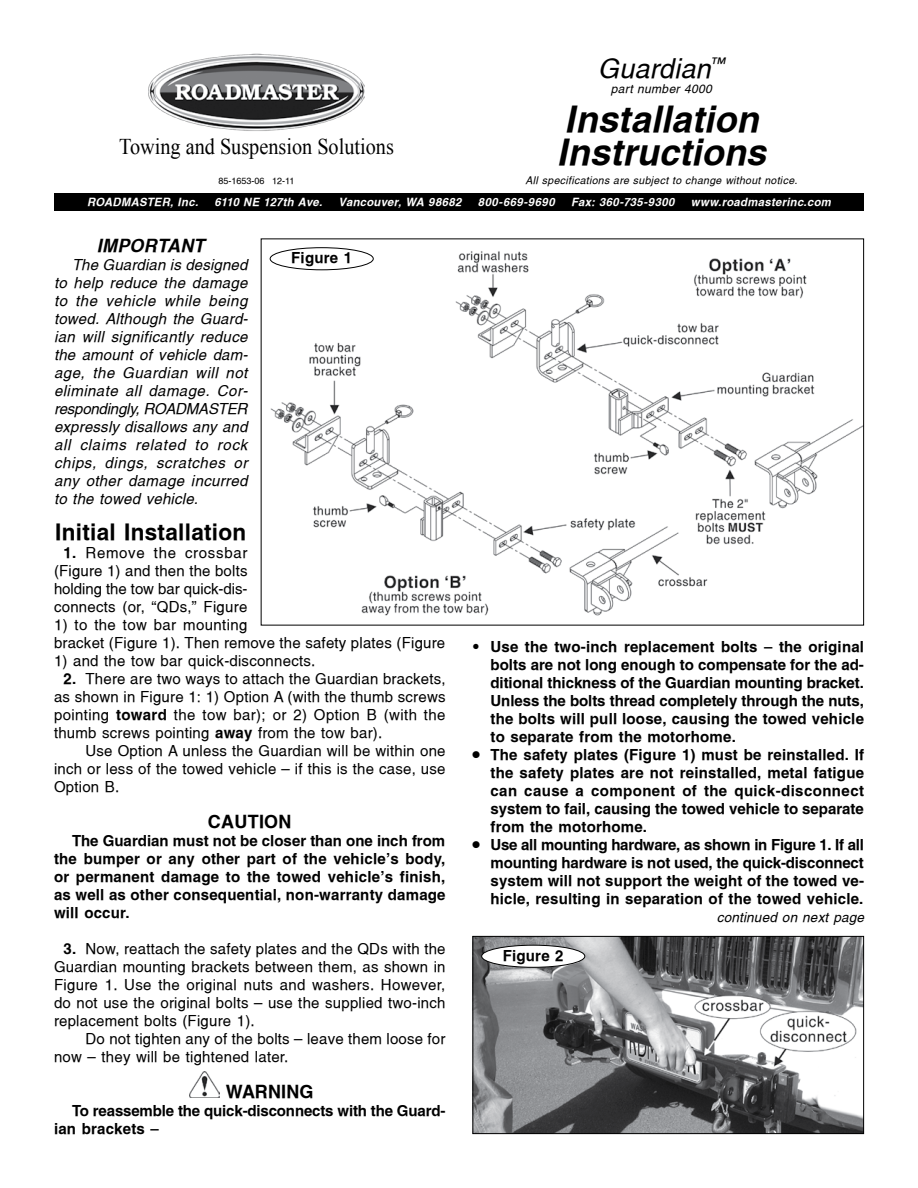
<style>
.page{position:relative;width:918px;height:1188px;background:#fff}
.page>*{position:absolute;margin:0;border:0;box-sizing:border-box;transform-origin:0 0}
.t1{font:italic 700 36px/33px "Switzerland";letter-spacing:.01em;color:#000}
.t2{font:italic 27px "Switzerland";letter-spacing:.005em;color:#000}
.t3{font:22.5px "Times New Roman";color:#000;scale:.9 1}
.t4{font:700 22.5px "Switzerland";letter-spacing:.015em;color:#000}
.t5{font:700 18px "Switzerland";letter-spacing:.01em;color:#000}
.t6{font:italic 700 18px "Switzerland";letter-spacing:.015em;color:#000}
.t7{font:700 15px/18px "Switzerland";letter-spacing:.015em;color:#000;text-align:justify}
.t8{font:15px/18px "Switzerland";letter-spacing:.015em;color:#000;text-align:justify}
.t9{font:italic 15px/18px "Switzerland";letter-spacing:.02em;color:#000;text-align:justify}
.t10{font:700 15px/18px "Switzerland";letter-spacing:-.01em;color:#000}
.t11{font:italic 13.5px "Switzerland";letter-spacing:.015em;color:#000}
.t12{font:italic 12px "Switzerland";letter-spacing:.03em;color:#000}
.t13{font:italic 700 11.25px "Switzerland";letter-spacing:.03em;color:#fff}
.t14{font:italic 700 11.25px "Switzerland";letter-spacing:.01em;color:#fff}
.t15{font:italic 10.5px "Switzerland";letter-spacing:.03em;color:#000}
.t16{font:9px "Switzerland";color:#000}
.s1{font-weight:700}
.s2{font-weight:400;font-size:21px}
.s3{font-size:21px}
</style>
<div class="page">
<img style="left:474px;top:938px;width:388px;height:194px">
<div style="left:472px;top:936px;width:392px;height:198px;border:1px solid #000"></div>
<img style="left:269px;top:247px;width:593px;height:369px">
<div style="left:54px;top:194px;width:810px;height:18px;background:#000"></div>
<div style="left:270px;top:248px;width:103px;height:22px;background:#fff;border-radius:50%"></div>
<div style="left:270px;top:248px;width:103px;height:22px;border:1px solid #000;border-radius:50%"></div>
<img style="left:189px;top:1071px;width:31px;height:27px">
<div style="left:482px;top:945px;width:103px;height:22px;background:#fff;border-radius:50%"></div>
<div style="left:482px;top:945px;width:103px;height:23px;border:1px solid #000;border-radius:50%"></div>
<img style="left:148px;top:53px;width:216px;height:78px">
<h3 class="t3" style="left:119px;top:132px;width:307px">Towing and Suspension Solutions</h3>
<p class="t16" style="left:219px;top:176px;width:77px">85-1653-06 12-11</p>
<h2 class="t2" style="left:598px;top:53px;width:129px">Guardian<sup>™</sup></h2>
<p class="t12" style="left:611px;top:82px;width:103px">part number 4000</p>
<h1 class="t1" style="left:557px;top:103px;width:211px">Installation<br>Instructions</h1>
<p class="t15" style="left:526px;top:174px;width:273px">All specifications are subject to change without notice.</p>
<p class="t13" style="left:87px;top:195px;width:113px">ROADMASTER, Inc.</p>
<p class="t14" style="left:215px;top:195px;width:109px">6110 NE 127th Ave.</p>
<p class="t13" style="left:339px;top:195px;width:124px">Vancouver, WA 98682</p>
<p class="t13" style="left:478px;top:195px;width:78px">800-669-9690</p>
<p class="t13" style="left:571px;top:195px;width:105px">Fax: 360-735-9300</p>
<p class="t13" style="left:691px;top:195px;width:142px">www.roadmasterinc.com</p>
<p class="t6" style="left:97px;top:235px;width:109px">IMPORTANT</p>
<p class="t9" style="left:54px;top:256px;width:195px;text-indent:18px">The Guardian is designed to help reduce the damage to the vehicle while being towed. Although the Guard&shy;ian will significantly reduce the amount of vehicle dam&shy;age, the Guardian will not eliminate all damage. Cor&shy;respondingly, ROADMASTER expressly disallows any and all claims related to rock chips, dings, scratches or any other damage incurred to the towed vehicle.</p>
<h3 class="t4" style="left:55px;top:518px;width:193px">Initial Installation</h3>
<p class="t8" style="left:54px;top:544px;width:195px;text-indent:10px"><span class="s1">1.</span> Remove the crossbar (Figure 1) and then the bolts holding the tow bar quick-dis&shy;connects (or, “QDs,” Figure</p>
<p class="t8" style="left:54px;top:616px;width:393px">1) to the tow bar mounting<br>bracket (Figure 1). Then remove the safety plates (Figure</p>
<p class="t8" style="left:54px;top:652px;width:263px">1) and the tow bar quick-disconnects.</p>
<p class="t8" style="left:54px;top:670px;width:393px;text-indent:10px"><span class="s1">2.</span> There are two ways to attach the Guardian brackets, as shown in Figure 1: 1) Option A (with the thumb screws pointing <span class="s1">toward</span> the tow bar); or 2) Option B (with the thumb screws pointing <span class="s1">away</span> from the tow bar).</p>
<p class="t8" style="left:54px;top:742px;width:393px;text-indent:32px">Use Option A unless the Guardian will be within one inch or less of the towed vehicle — if this is the case, use Option B.</p>
<p class="t5" style="left:208px;top:811px;width:85px">CAUTION</p>
<p class="t7" style="left:54px;top:832px;width:393px;text-indent:18px">The Guardian must not be closer than one inch from the bumper or any other part of the vehicle’s body, or permanent damage to the towed vehicle’s finish, as well as other consequential, non-warranty damage will occur.</p>
<p class="t8" style="left:54px;top:940px;width:393px;text-indent:10px"><span class="s1">3.</span> Now, reattach the safety plates and the QDs with the Guardian mounting brackets between them, as shown in Figure 1. Use the original nuts and washers. However, do not use the original bolts — use the supplied two-inch replacement bolts (Figure 1).</p>
<p class="t8" style="left:54px;top:1030px;width:393px;text-indent:32px">Do not tighten any of the bolts — leave them loose for now — they will be tightened later.</p>
<p class="t5" style="left:226px;top:1081px;width:89px">WARNING</p>
<p class="t10" style="left:54px;top:1102px;width:393px;text-indent:18px">To reassemble the quick-disconnects with the Guard&shy;ian brackets —</p>
<p class="t7" style="left:291px;top:249px;width:62px">Figure 1</p>
<p class="t7" style="left:490px;top:638px;width:375px;text-indent:-18px"><span class="s2">•</span> Use the two-inch replacement bolts — the original bolts are not long enough to compensate for the ad&shy;ditional thickness of the Guardian mounting bracket.<br>Unless the bolts thread completely through the nuts, the bolts will pull loose, causing the towed vehicle to separate from the motorhome.</p>
<p class="t7" style="left:490px;top:746px;width:375px;text-indent:-18px"><span class="s3">•</span> The safety plates (Figure 1) must be reinstalled. If the safety plates are not reinstalled, metal fatigue can cause a component of the quick-disconnect system to fail, causing the towed vehicle to separate from the motorhome.</p>
<p class="t7" style="left:490px;top:836px;width:375px;text-indent:-18px"><span class="s3">•</span> Use all mounting hardware, as shown in Figure 1. If all mounting hardware is not used, the quick-disconnect system will not support the weight of the towed ve&shy;hicle, resulting in separation of the towed vehicle.</p>
<p class="t11" style="left:717px;top:910px;width:149px">continued on next page</p>
<p class="t7" style="left:503px;top:946px;width:62px">Figure 2</p>
</div>
